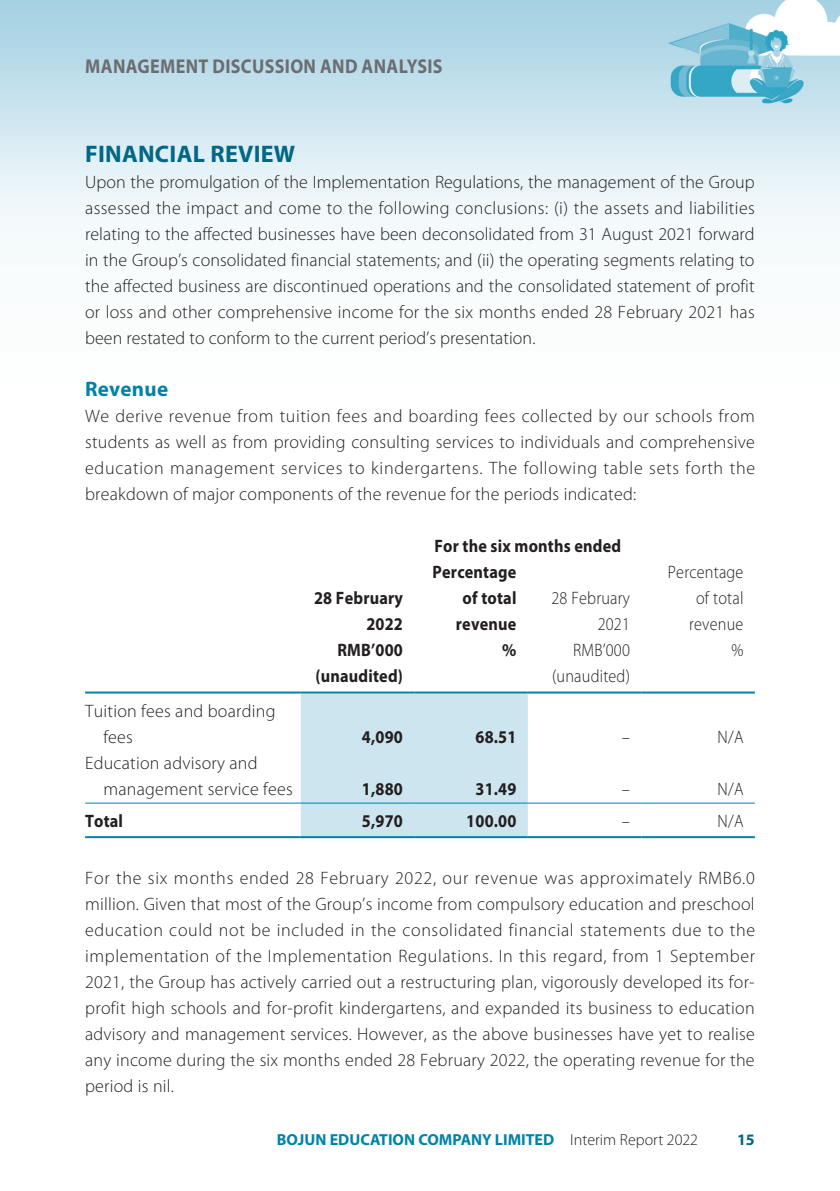
<style>
.page{position:relative;width:840px;height:1191px;background:#fff}
.page>*{position:absolute;margin:0;border:0;box-sizing:border-box;transform-origin:0 0}
._01_H1{font:700 24px "Myriad Pro";letter-spacing:.01em;color:#006785}
._02_H2{font:700 21px "Myriad Pro";letter-spacing:.01em;color:#0083a9}
.t1{font:700 20px "Myriad Pro";letter-spacing:.02em;color:#6c6d70;scale:.9 1}
._00_txt{font:300 18px/26px "Myriad Pro";letter-spacing:.015em;color:#231f20;text-align:justify}
._50_Table_txt{font:700 18px "Myriad Pro";letter-spacing:.01em;color:#231f20;scale:.9 1}
._50_Table_txt-2{font:300 18px "Myriad Pro";letter-spacing:.015em;color:#231f20;scale:.9 1}
._50_Table_txt-3{font:300 18px "Myriad Pro";letter-spacing:.015em;color:#231f20}
.t2{font:700 16px "Myriad Pro";color:#0083a9}
.t3{font:700 16px "Myriad Pro";color:#006785}
.s1{font-weight:300;color:#231f20}
</style>
<div class="page">
<img style="left:0;top:0;width:839px;height:839px">
<div style="left:300px;top:693px;width:227px;height:143px;background:#cce5ef"></div>
<hr style="left:85px;top:691px;width:215px;height:2px;background:#0083a9">
<hr style="left:300px;top:691px;width:114px;height:2px;background:#0083a9">
<hr style="left:414px;top:691px;width:113px;height:2px;background:#0083a9">
<hr style="left:527px;top:691px;width:114px;height:2px;background:#0083a9">
<hr style="left:641px;top:691px;width:113px;height:2px;background:#0083a9">
<hr style="left:85px;top:802px;width:215px;height:1px;background:#0083a9">
<hr style="left:300px;top:802px;width:114px;height:1px;background:#0083a9">
<hr style="left:414px;top:802px;width:113px;height:1px;background:#0083a9">
<hr style="left:527px;top:802px;width:114px;height:1px;background:#0083a9">
<hr style="left:641px;top:802px;width:113px;height:1px;background:#0083a9">
<hr style="left:85px;top:836px;width:215px;height:2px;background:#0083a9">
<hr style="left:300px;top:836px;width:114px;height:2px;background:#0083a9">
<hr style="left:414px;top:836px;width:113px;height:2px;background:#0083a9">
<hr style="left:527px;top:836px;width:114px;height:2px;background:#0083a9">
<hr style="left:641px;top:836px;width:113px;height:2px;background:#0083a9">
<p class="t1" style="left:85px;top:54px;width:398px">MANAGEMENT DISCUSSION AND ANALYSIS</p>
<p class="_01_H1" style="left:85px;top:138px;width:211px">FINANCIAL REVIEW</p>
<p class="_00_txt" style="left:85px;top:169px;width:671px">Upon the promulgation of the Implementation Regulations, the management of the Group assessed the impact and come to the following conclusions: (i) the assets and liabilities relating to the affected businesses have been deconsolidated from 31 August 2021 forward in the Group’s consolidated financial statements; and (ii) the operating segments relating to the affected business are discontinued operations and the consolidated statement of profit or loss and other comprehensive income for the six months ended 28 February 2021 has been restated to conform to the current period’s presentation.</p>
<p class="_02_H2" style="left:85px;top:375px;width:84px">Revenue</p>
<p class="_00_txt" style="left:85px;top:403px;width:671px">We derive revenue from tuition fees and boarding fees collected by our schools from students as well as from providing consulting services to individuals and comprehensive education management services to kindergartens. The following table sets forth the breakdown of major components of the revenue for the periods indicated:</p>
<p class="_50_Table_txt" style="left:434px;top:534px;width:209px">For the six months ended</p>
<p class="_50_Table_txt" style="left:314px;top:586px;width:100px">28 February</p>
<p class="_50_Table_txt" style="left:366px;top:612px;width:42px">2022</p>
<p class="_50_Table_txt" style="left:432px;top:560px;width:95px">Percentage</p>
<p class="_50_Table_txt" style="left:462px;top:586px;width:61px">of total</p>
<p class="_50_Table_txt" style="left:455px;top:612px;width:69px">revenue</p>
<p class="_50_Table_txt-2" style="left:667px;top:561px;width:85px">Percentage</p>
<p class="_50_Table_txt-2" style="left:695px;top:587px;width:54px">of total</p>
<p class="_50_Table_txt-2" style="left:688px;top:613px;width:62px">revenue</p>
<p class="_50_Table_txt-2" style="left:551px;top:587px;width:89px">28 February</p>
<p class="_50_Table_txt-2" style="left:597px;top:613px;width:37px">2021</p>
<p class="_50_Table_txt" style="left:337px;top:638px;width:74px">RMB’000</p>
<p class="_50_Table_txt" style="left:502px;top:638px;width:17px">%</p>
<p class="_50_Table_txt-2" style="left:572px;top:639px;width:65px">RMB’000</p>
<p class="_50_Table_txt-2" style="left:731px;top:639px;width:15px">%</p>
<p class="_50_Table_txt" style="left:315px;top:664px;width:99px">(unaudited)</p>
<p class="_50_Table_txt-2" style="left:551px;top:665px;width:88px">(unaudited)</p>
<p class="_50_Table_txt-3" style="left:85px;top:699px;width:192px">Tuition fees and boarding</p>
<p class="_50_Table_txt-3" style="left:103px;top:725px;width:31px">fees</p>
<p class="_50_Table_txt" style="left:362px;top:725px;width:47px">4,090</p>
<p class="_50_Table_txt" style="left:475px;top:725px;width:47px">68.51</p>
<p class="_50_Table_txt-2" style="left:621px;top:725px;width:10px">–</p>
<p class="_50_Table_txt-2" style="left:717px;top:725px;width:30px">N/A</p>
<p class="_50_Table_txt-3" style="left:85px;top:751px;width:174px">Education advisory and</p>
<p class="_50_Table_txt-3" style="left:103px;top:777px;width:191px">management service fees</p>
<p class="_50_Table_txt" style="left:362px;top:777px;width:47px">1,880</p>
<p class="_50_Table_txt" style="left:475px;top:777px;width:47px">31.49</p>
<p class="_50_Table_txt-2" style="left:621px;top:777px;width:10px">–</p>
<p class="_50_Table_txt-2" style="left:717px;top:777px;width:30px">N/A</p>
<p class="_50_Table_txt" style="left:85px;top:809px;width:44px">Total</p>
<p class="_50_Table_txt" style="left:362px;top:809px;width:47px">5,970</p>
<p class="_50_Table_txt" style="left:466px;top:809px;width:57px">100.00</p>
<p class="_50_Table_txt-2" style="left:621px;top:810px;width:10px">–</p>
<p class="_50_Table_txt-2" style="left:717px;top:810px;width:30px">N/A</p>
<p class="_00_txt" style="left:85px;top:865px;width:671px">For the six months ended 28 February 2022, our revenue was approximately RMB6.0 million. Given that most of the Group’s income from compulsory education and preschool education could not be included in the consolidated financial statements due to the implementation of the Implementation Regulations. In this regard, from 1 September 2021, the Group has actively carried out a restructuring plan, vigorously developed its for&shy;profit high schools and for-profit kindergartens, and expanded its business to education advisory and management services. However, as the above businesses have yet to realise any income during the six months ended 28 February 2022, the operating revenue for the period is nil.</p>
<p class="t2" style="left:276px;top:1129px;width:422px">BOJUN EDUCATION COMPANY LIMITED <span class="s1">Interim Report 2022</span></p>
<p class="t3" style="left:736px;top:1129px;width:19px">15</p>
</div>
